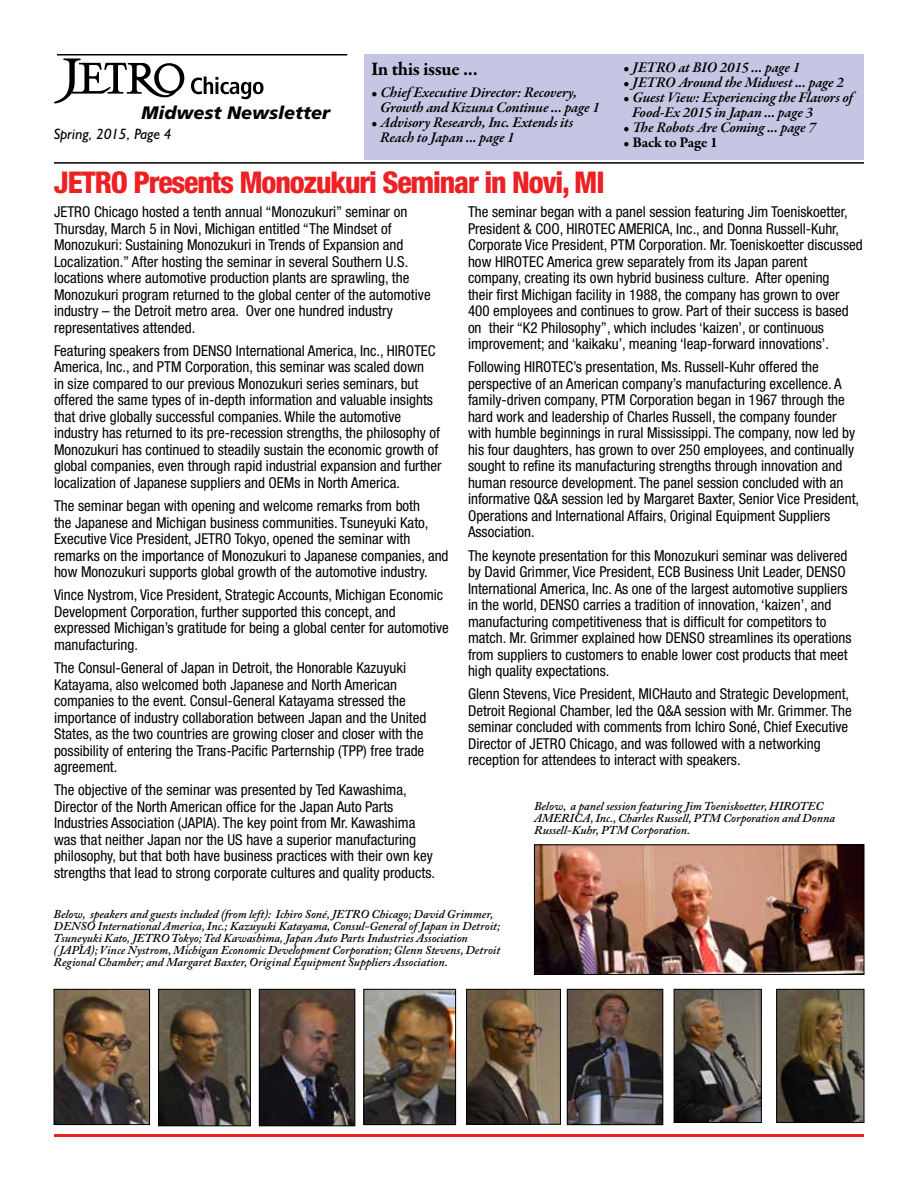
<style>
.page{position:relative;width:918px;height:1188px;background:#fff}
.page>*{position:absolute;margin:0;border:0;box-sizing:border-box;transform-origin:0 0}
.t1{font:800 condensed 30px "Helvetica Neue";letter-spacing:-.04em;color:#ed2024}
.t2{font:700 19.5px "Garamond Premr Pro";letter-spacing:-.02em;color:#000}
.t3{font:italic 900 18px "Frutiger";color:#000}
.t4{font:condensed 15px/16.5px "Helvetica Neue";color:#000}
.t5{font:italic 600 15px/15px "Garamond Premr Pro";letter-spacing:-.01em;color:#000}
.t6{font:italic 15px "Humanist 521 BT";color:#000}
.t7{font:700 15px "Garamond Premr Pro";letter-spacing:-.015em;color:#000}
.t8{font:italic 600 12px/12px "Adobe Caslon Pro";color:#000}
.s1{font-weight:600;font-style:italic}
</style>
<div class="page">
<hr style="left:54px;top:1134px;width:810px;height:3px;background:#ed2024">
<hr style="left:57px;top:54px;width:290px;height:2px;background:#000">
<svg style="left:191px;top:77px;width:73px;height:22px"></svg>
<svg style="left:54px;top:58px;width:130px;height:45px"></svg>
<hr style="left:54px;top:162px;width:810px;height:2px;background:#000">
<div style="left:364px;top:54px;width:500px;height:106px;background:#c6c6e4"></div>
<img style="left:778px;top:991px;width:84px;height:130px">
<div style="left:776px;top:989px;width:88px;height:134px;border:1px solid #000"></div>
<img style="left:160px;top:991px;width:89px;height:133px">
<div style="left:158px;top:989px;width:93px;height:137px;border:1px solid #000"></div>
<img style="left:261px;top:991px;width:92px;height:133px">
<div style="left:259px;top:989px;width:96px;height:137px;border:1px solid #000"></div>
<img style="left:365px;top:991px;width:89px;height:132px">
<div style="left:363px;top:989px;width:93px;height:136px;border:1px solid #000"></div>
<img style="left:468px;top:991px;width:91px;height:132px">
<div style="left:466px;top:989px;width:95px;height:136px;border:1px solid #000"></div>
<img style="left:569px;top:991px;width:92px;height:132px">
<div style="left:567px;top:989px;width:96px;height:136px;border:1px solid #000"></div>
<img style="left:536px;top:846px;width:326px;height:127px">
<div style="left:534px;top:844px;width:330px;height:131px;border:1px solid #000"></div>
<img style="left:56px;top:991px;width:92px;height:132px">
<div style="left:54px;top:989px;width:96px;height:136px;border:1px solid #000"></div>
<img style="left:676px;top:991px;width:84px;height:130px">
<div style="left:674px;top:989px;width:88px;height:134px;border:1px solid #000"></div>
<p class="t3" style="left:142px;top:102px;width:190px">Midwest Newsletter</p>
<p class="t6" style="left:54px;top:125px;width:119px">Spring, 2015, Page 4</p>
<h2 class="t2" style="left:371px;top:57px;width:108px">In this issue ...</h2>
<p class="t5" style="left:380px;top:85px;width:221px;text-indent:-9px">• Chief Executive Director: Recovery,<br>Growth and Kizuna Continue ... page 1</p>
<p class="t5" style="left:380px;top:115px;width:195px;text-indent:-9px">• Advisory Research, Inc. Extends its<br>Reach to Japan ... page 1</p>
<p class="t5" style="left:623px;top:60px;width:178px">• JETRO at BIO 2015 ... page 1</p>
<p class="t5" style="left:623px;top:75px;width:222px">• JETRO Around the Midwest ... page 2</p>
<p class="t5" style="left:632px;top:90px;width:222px;text-indent:-9px">• Guest View: Experiencing the Flavors of<br>Food-Ex 2015 in Japan ... page 3</p>
<p class="t5" style="left:623px;top:120px;width:194px">• The Robots Are Coming ... page 7</p>
<p class="t7" style="left:623px;top:133px;width:96px"><span class="s1">•</span> Back to Page 1</p>
<h1 class="t1" style="left:54px;top:163px;width:552px">JETRO Presents Monozukuri Seminar in Novi, MI</h1>
<p class="t4" style="left:54px;top:204px;width:378px">JETRO Chicago hosted a tenth annual “Monozukuri” seminar on Thursday, March 5 in Novi, Michigan entitled “The Mindset of Monozukuri: Sustaining Monozukuri in Trends of Expansion and Localization.” After hosting the seminar in several Southern U.S. locations where automotive production plants are sprawling, the Monozukuri program returned to the global center of the automotive industry – the Detroit metro area. Over one hundred industry representatives attended.</p>
<p class="t4" style="left:54px;top:342px;width:389px">Featuring speakers from DENSO International America, Inc., HIROTEC America, Inc., and PTM Corporation, this seminar was scaled down<br>in size compared to our previous Monozukuri series seminars, but offered the same types of in-depth information and valuable insights that drive globally successful companies. While the automotive industry has returned to its pre-recession strengths, the philosophy of Monozukuri has continued to steadily sustain the economic growth of global companies, even through rapid industrial expansion and further localization of Japanese suppliers and OEMs in North America.</p>
<p class="t4" style="left:54px;top:498px;width:396px">The seminar began with opening and welcome remarks from both<br>the Japanese and Michigan business communities. Tsuneyuki Kato, Executive Vice President, JETRO Tokyo, opened the seminar with remarks on the importance of Monozukuri to Japanese companies, and how Monozukuri supports global growth of the automotive industry.</p>
<p class="t4" style="left:54px;top:587px;width:396px">Vince Nystrom, Vice President, Strategic Accounts, Michigan Economic Development Corporation, further supported this concept, and expressed Michigan’s gratitude for being a global center for automotive manufacturing.</p>
<p class="t4" style="left:54px;top:660px;width:374px">The Consul-General of Japan in Detroit, the Honorable Kazuyuki Katayama, also welcomed both Japanese and North American companies to the event. Consul-General Katayama stressed the importance of industry collaboration between Japan and the United States, as the two countries are growing closer and closer with the possibility of entering the Trans-Pacific Parternship (TPP) free trade agreement.</p>
<p class="t4" style="left:54px;top:782px;width:383px">The objective of the seminar was presented by Ted Kawashima, Director of the North American office for the Japan Auto Parts Industries Association (JAPIA). The key point from Mr. Kawashima was that neither Japan nor the US have a superior manufacturing philosophy, but that both have business practices with their own key strengths that lead to strong corporate cultures and quality products.</p>
<p class="t4" style="left:468px;top:204px;width:396px">The seminar began with a panel session featuring Jim Toeniskoetter, President &amp; COO, HIROTEC AMERICA, Inc., and Donna Russell-Kuhr, Corporate Vice President, PTM Corporation. Mr. Toeniskoetter discussed how HIROTEC America grew separately from its Japan parent company, creating its own hybrid business culture. After opening<br>their first Michigan facility in 1988, the company has grown to over 400 employees and continues to grow. Part of their success is based on their “K2 Philosophy”, which includes ‘kaizen’, or continuous improvement; and ‘kaikaku’, meaning ‘leap-forward innovations’.</p>
<p class="t4" style="left:468px;top:359px;width:393px">Following HIROTEC’s presentation, Ms. Russell-Kuhr offered the perspective of an American company’s manufacturing excellence. A family-driven company, PTM Corporation began in 1967 through the hard work and leadership of Charles Russell, the company founder with humble beginnings in rural Mississippi. The company, now led by his four daughters, has grown to over 250 employees, and continually sought to refine its manufacturing strengths through innovation and human resource development. The panel session concluded with an informative Q&amp;A session led by Margaret Baxter, Senior Vice President, Operations and International Affairs, Original Equipment Suppliers Association.</p>
<p class="t4" style="left:468px;top:547px;width:385px">The keynote presentation for this Monozukuri seminar was delivered by David Grimmer, Vice President, ECB Business Unit Leader, DENSO International America, Inc. As one of the largest automotive suppliers in the world, DENSO carries a tradition of innovation, ‘kaizen’, and manufacturing competitiveness that is difficult for competitors to match. Mr. Grimmer explained how DENSO streamlines its operations from suppliers to customers to enable lower cost products that meet high quality expectations.</p>
<p class="t4" style="left:468px;top:686px;width:385px">Glenn Stevens, Vice President, MICHauto and Strategic Development, Detroit Regional Chamber, led the Q&amp;A session with Mr. Grimmer. The seminar concluded with comments from Ichiro Soné, Chief Executive Director of JETRO Chicago, and was followed with a networking reception for attendees to interact with speakers.</p>
<p class="t8" style="left:534px;top:800px;width:302px">Below, a panel session featuring Jim Toeniskoetter, HIROTEC<br>AMERICA, Inc., Charles Russell, PTM Corporation and Donna<br>Russell-Kuhr, PTM Corporation.</p>
<p class="t8" style="left:54px;top:908px;width:448px">Below, speakers and guests included (from left): Ichiro Soné, JETRO Chicago; David Grimmer, DENSO International America, Inc.; Kazuyuki Katayama, Consul-General of Japan in Detroit; Tsuneyuki Kato, JETRO Tokyo; Ted Kawashima, Japan Auto Parts Industries Association<br>( JAPIA); Vince Nystrom, Michigan Economic Development Corporation; Glenn Stevens, Detroit Regional Chamber; and Margaret Baxter, Original Equipment Suppliers Association.</p>
</div>
